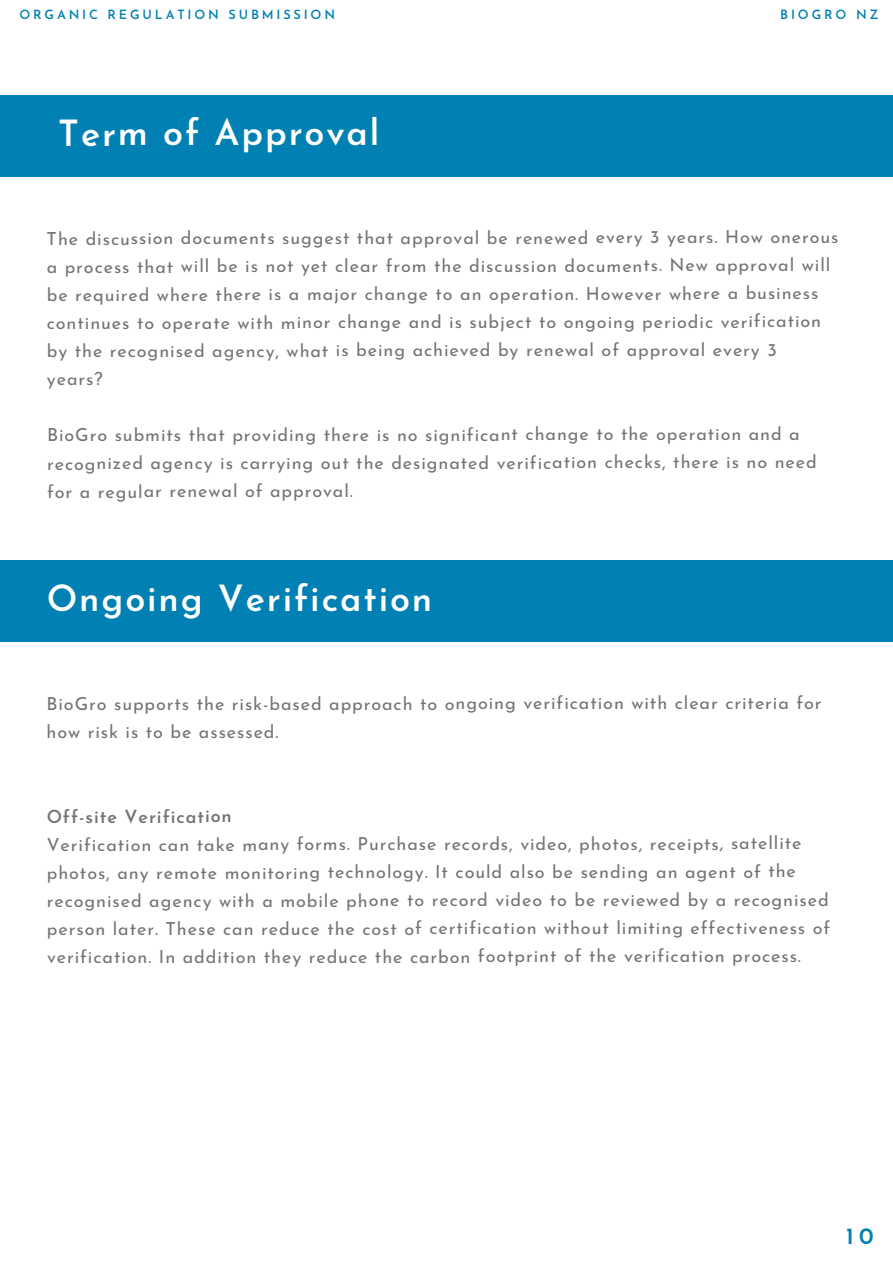
<style>
.page{position:relative;width:893px;height:1264px;background:#fff}
.page>*{position:absolute;margin:0;border:0;box-sizing:border-box;transform-origin:0 0}
.t1{font:600 36px "Josefin Sans";letter-spacing:.05em;color:#fff}
.t2{font:600 23.25px "Josefin Sans";color:#0080b3}
.t3{font:18px/28.2px "Josefin Sans";letter-spacing:.05em;color:#737373}
.t4{font:600 18px "Josefin Sans";letter-spacing:.05em;color:#737373}
.t5{font:600 12.75px "Josefin Sans";letter-spacing:.22em;color:#0080b3}
</style>
<div class="page">
<div style="left:0;top:95px;width:892px;height:81px;background:#0080b3"></div>
<div style="left:0;top:560px;width:892px;height:82px;background:#0080b3"></div>
<p class="t5" style="left:20px;top:10px;width:317px">ORGANIC REGULATION SUBMISSION</p>
<h1 class="t1" style="left:58px;top:118px;width:322px">Term of Approval</h1>
<p class="t5" style="left:780px;top:10px;width:100px">BIOGRO NZ</p>
<p class="t3" style="left:47px;top:225px;width:793px">The discussion documents suggest that approval be renewed every 3 years. How onerous a process that will be is not yet clear from the discussion documents. New approval will be required where there is a major change to an operation. However where a business continues to operate with minor change and is subject to ongoing periodic verification by the recognised agency, what is being achieved by renewal of approval every 3<br>years?</p>
<p class="t3" style="left:47px;top:422px;width:771px">BioGro submits that providing there is no significant change to the operation and a recognized agency is carrying out the designated verification checks, there is no need for a regular renewal of approval.</p>
<h1 class="t1" style="left:47px;top:584px;width:387px">Ongoing Verification</h1>
<p class="t3" style="left:46px;top:690px;width:776px;line-height:28.8px">BioGro supports the risk-based approach to ongoing verification with clear criteria for how risk is to be assessed.</p>
<p class="t4" style="left:47px;top:809px;width:187px">Off-site Verification</p>
<p class="t3" style="left:47px;top:831px;width:785px">Verification can take many forms. Purchase records, video, photos, receipts, satellite photos, any remote monitoring technology. It could also be sending an agent of the recognised agency with a mobile phone to record video to be reviewed by a recognised person later. These can reduce the cost of certification without limiting effectiveness of verification. In addition they reduce the carbon footprint of the verification process.</p>
<p class="t2" style="left:846px;top:1226px;width:29px">10</p>
</div>
